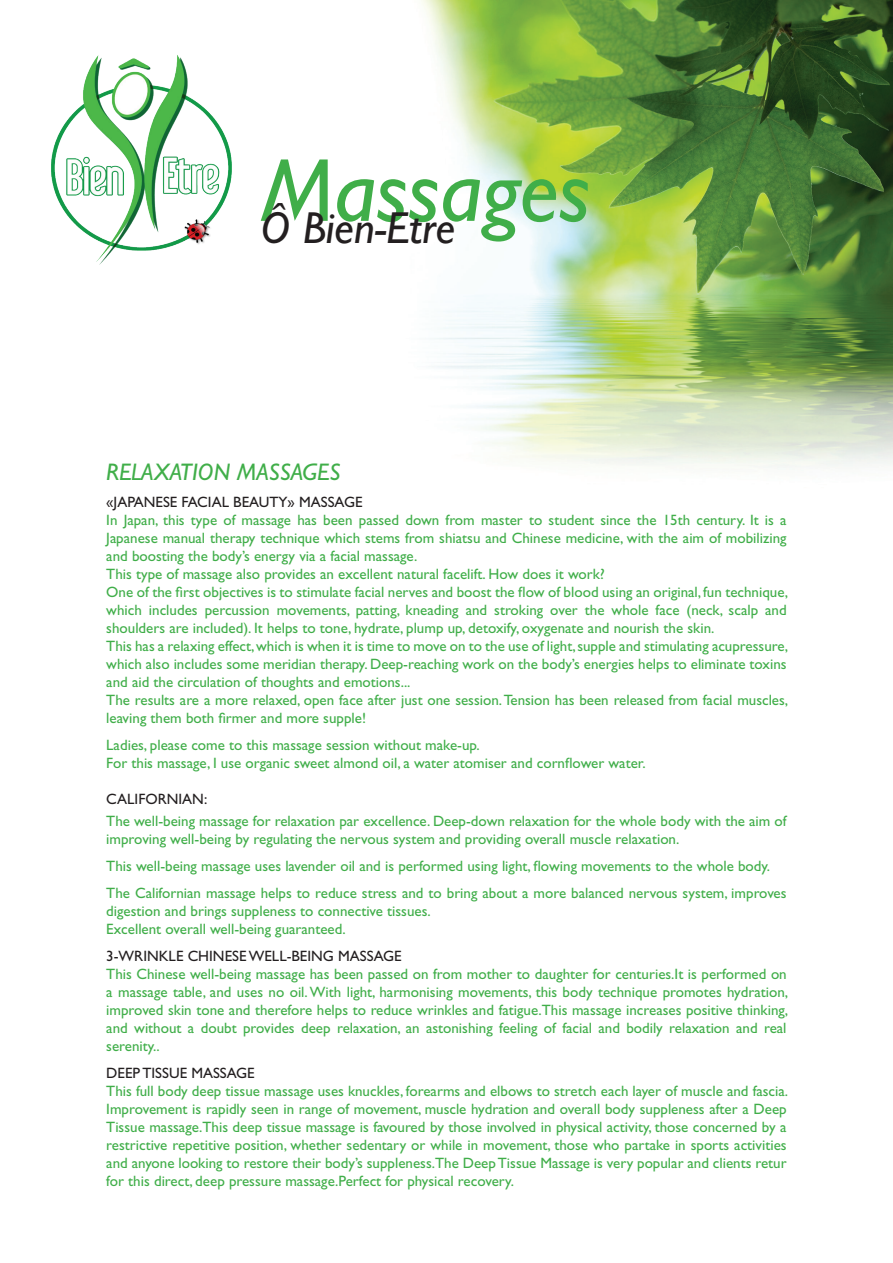
<style>
.page{position:relative;width:893px;height:1263px;background:#fff}
.page>*{position:absolute;margin:0;border:0;box-sizing:border-box;transform-origin:0 0}
.t1{font:italic 90px "Gill Sans Std";color:#40ae49}
.t2{font:italic 45px "Gill Sans Std";color:#231f20}
.t3{font:italic 24px "Gill Sans Std";color:#40ae49}
.t4{font:15px/18px "Gill Sans Std";color:#40ae49}
.t5{font:15px "Gill Sans Std";color:#231f20}
</style>
<div class="page">
<img style="left:421px;top:0;width:472px;height:468px">
<img style="left:51px;top:55px;width:181px;height:210px">
<h1 class="t1" style="left:261px;top:139px;width:331px">MASSAGES</h1>
<h2 class="t2" style="left:261px;top:202px;width:196px">Ô BIEN-ETRE</h2>
<h3 class="t3" style="left:106px;top:458px;width:236px">RELAXATION MASSAGES</h3>
<p class="t5" style="left:106px;top:493px;width:258px">«JAPANESE FACIAL BEAUTY» MASSAGE</p>
<p class="t4" style="left:106px;top:511px;width:683px">In Japan, this type of massage has been passed down from master to student since the 15th century. It is a Japanese manual therapy technique which stems from shiatsu and Chinese medicine, with the aim of mobilizing and boosting the body’s energy via a facial massage.<br>This type of massage also provides an excellent natural facelift. How does it work?<br>One of the first objectives is to stimulate facial nerves and boost the flow of blood using an original, fun technique, which includes percussion movements, patting, kneading and stroking over the whole face (neck, scalp and shoulders are included). It helps to tone, hydrate, plump up, detoxify, oxygenate and nourish the skin.<br>This has a relaxing effect, which is when it is time to move on to the use of light, supple and stimulating acupressure, which also includes some meridian therapy. Deep-reaching work on the body’s energies helps to eliminate toxins and aid the circulation of thoughts and emotions...<br>The results are a more relaxed, open face after just one session. Tension has been released from facial muscles, leaving them both firmer and more supple!</p>
<p class="t4" style="left:106px;top:736px;width:541px">Ladies, please come to this massage session without make-up.<br>For this massage, I use organic sweet almond oil, a water atomiser and cornflower water.</p>
<p class="t5" style="left:106px;top:790px;width:20px">Califo</p>
<p class="t5" style="left:158px;top:790px;width:19px">rnian</p>
<p class="t5" style="left:204px;top:790px;width:5px">:</p>
<p class="t4" style="left:106px;top:812px;width:682px">The well-being massage for relaxation par excellence. Deep-down relaxation for the whole body with the aim of improving well-being by regulating the nervous system and providing overall muscle relaxation.</p>
<p class="t4" style="left:106px;top:853px;width:682px;line-height:27px">This well-being massage uses lavender oil and is performed using light, flowing movements to the whole body.<br>The Californian massage helps to reduce stress and to bring about a more balanced nervous system, improves</p>
<p class="t4" style="left:106px;top:902px;width:326px">digestion and brings suppleness to connective tissues.<br>Excellent overall well-being guaranteed.</p>
<p class="t5" style="left:106px;top:948px;width:101px">3-Wrin kle Chinese</p>
<p class="t5" style="left:249px;top:948px;width:61px">Well-Being</p>
<p class="t5" style="left:338px;top:948px;width:22px">Massage</p>
<p class="t4" style="left:106px;top:965px;width:683px;text-align:justify">This Chinese well-being massage has been passed on from mother to daughter for centuries.It is performed on a massage table, and uses no oil. With light, harmonising movements, this body technique promotes hydration, improved skin tone and therefore helps to reduce wrinkles and fatigue.This massage increases positive thinking, and without a doubt provides deep relaxation, an astonishing feeling of facial and bodily relaxation and real serenity..</p>
<p class="t5" style="left:106px;top:1065px;width:150px">DEEP TISSUE MASSAGE</p>
<p class="t4" style="left:106px;top:1082px;width:683px;text-align:justify">This full body deep tissue massage uses knuckles, forearms and elbows to stretch each layer of muscle and fascia.<br>Improvement is rapidly seen in range of movement, muscle hydration and overall body suppleness after a Deep Tissue massage.This deep tissue massage is favoured by those involved in physical activity, those concerned by a restrictive repetitive position, whether sedentary or while in movement, those who partake in sports activities and anyone looking to restore their body’s suppleness.The Deep Tissue Massage is very popular and clients retur for this direct, deep pressure massage.Perfect for physical recovery.</p>
</div>
